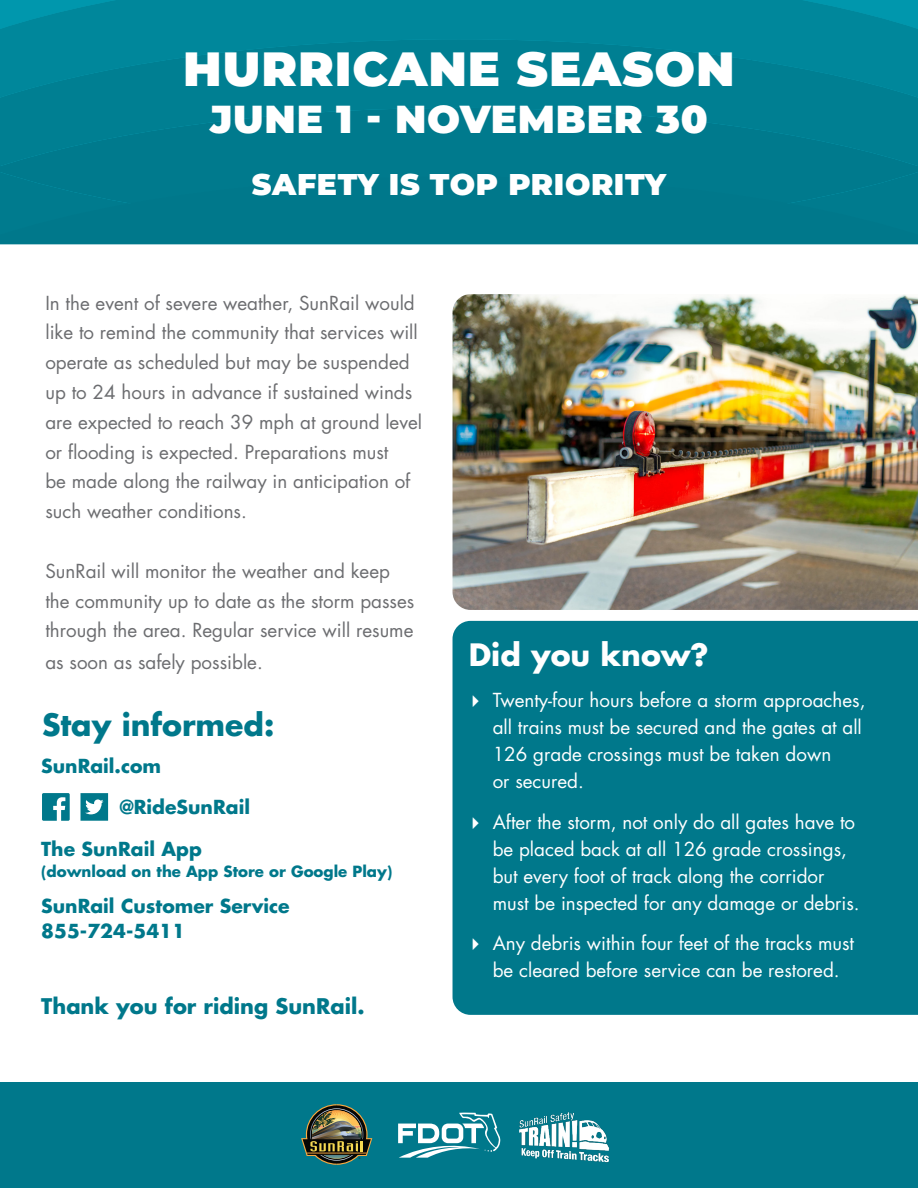
<style>
.page{position:relative;width:918px;height:1188px;background:#fff}
.page>*{position:absolute;margin:0;border:0;box-sizing:border-box;transform-origin:0 0}
.t1{font:900 48px "Montserrat";letter-spacing:.02em;color:#fff}
.t2{font:900 39px "Montserrat";letter-spacing:.02em;color:#fff}
.t3{font:900 30px "Montserrat";letter-spacing:.02em;color:#fff}
.t4{font:700 30px "Futura Std";color:#00788b}
.t5{font:700 30px "Futura Std";color:#fff}
.t6{font:700 21px "Futura Std";color:#00788b}
.t7{font:18.75px/29.8px "Futura Std";color:#6c6d70}
.t8{font:18.75px/27px "Futura Std";color:#fff}
.t9{font:700 18.75px/25.5px "Futura Std";color:#00788b}
.t10{font:700 15px "Futura Std";color:#00788b}
</style>
<div class="page">
<img style="left:453px;top:294px;width:465px;height:316px">
<div style="left:0;top:1082px;width:918px;height:106px;background:#00788b"></div>
<svg style="left:0;top:0;width:918px;height:39px;background:#00889c"></svg>
<svg style="left:0;top:39px;width:918px;height:69px;background:#008194"></svg>
<div style="left:0;top:108px;width:918px;height:69px;background:#007a8d"></div>
<div style="left:0;top:177px;width:918px;height:67px;background:#00788b"></div>
<img style="left:301px;top:1104px;width:71px;height:61px">
<svg style="left:398px;top:1113px;width:102px;height:45px"></svg>
<img style="left:519px;top:1113px;width:91px;height:50px">
<div style="left:453px;top:621px;width:465px;height:394px;background:#00788b"></div>
<svg style="left:42px;top:793px;width:28px;height:28px"></svg>
<svg style="left:81px;top:793px;width:27px;height:28px"></svg>
<svg style="left:473px;top:695px;width:6px;height:12px"></svg>
<svg style="left:473px;top:817px;width:6px;height:12px"></svg>
<svg style="left:473px;top:938px;width:6px;height:12px"></svg>
<p class="t1" style="left:183px;top:33px;width:553px">HURRICANE SEASON</p>
<p class="t2" style="left:210px;top:90px;width:499px">JUNE 1 - NOVEMBER 30</p>
<p class="t3" style="left:252px;top:162px;width:416px">SAFETY IS TOP PRIORITY</p>
<p class="t7" style="left:45px;top:288px;width:378px">In the event of severe weather, SunRail would like to remind the community that services will operate as scheduled but may be suspended up to 24 hours in advance if sustained winds are expected to reach 39 mph at ground level or flooding is expected. Preparations must<br>be made along the railway in anticipation of such weather conditions.</p>
<p class="t7" style="left:45px;top:556px;width:370px;line-height:30.3px">SunRail will monitor the weather and keep the community up to date as the storm passes through the area. Regular service will resume as soon as safely possible.</p>
<p class="t4" style="left:42px;top:705px;width:234px">Stay informed:</p>
<p class="t9" style="left:41px;top:753px;width:121px">SunRail.com</p>
<p class="t9" style="left:120px;top:794px;width:132px">@RideSunRail</p>
<p class="t9" style="left:41px;top:836px;width:162px">The SunRail App</p>
<p class="t10" style="left:41px;top:861px;width:353px">(download on the App Store or Google Play)</p>
<p class="t9" style="left:41px;top:893px;width:250px">SunRail Customer Service<br>855-724-5411</p>
<p class="t6" style="left:41px;top:992px;width:325px">Thank you for riding SunRail.</p>
<p class="t5" style="left:469px;top:635px;width:241px">Did you know?</p>
<p class="t8" style="left:493px;top:687px;width:374px">Twenty-four hours before a storm approaches, all trains must be secured and the gates at all 126 grade crossings must be taken down<br>or secured.</p>
<p class="t8" style="left:493px;top:808px;width:369px">After the storm, not only do all gates have to be placed back at all 126 grade crossings, but every foot of track along the corridor must be inspected for any damage or debris.</p>
<p class="t8" style="left:493px;top:930px;width:363px">Any debris within four feet of the tracks must be cleared before service can be restored.</p>
</div>
